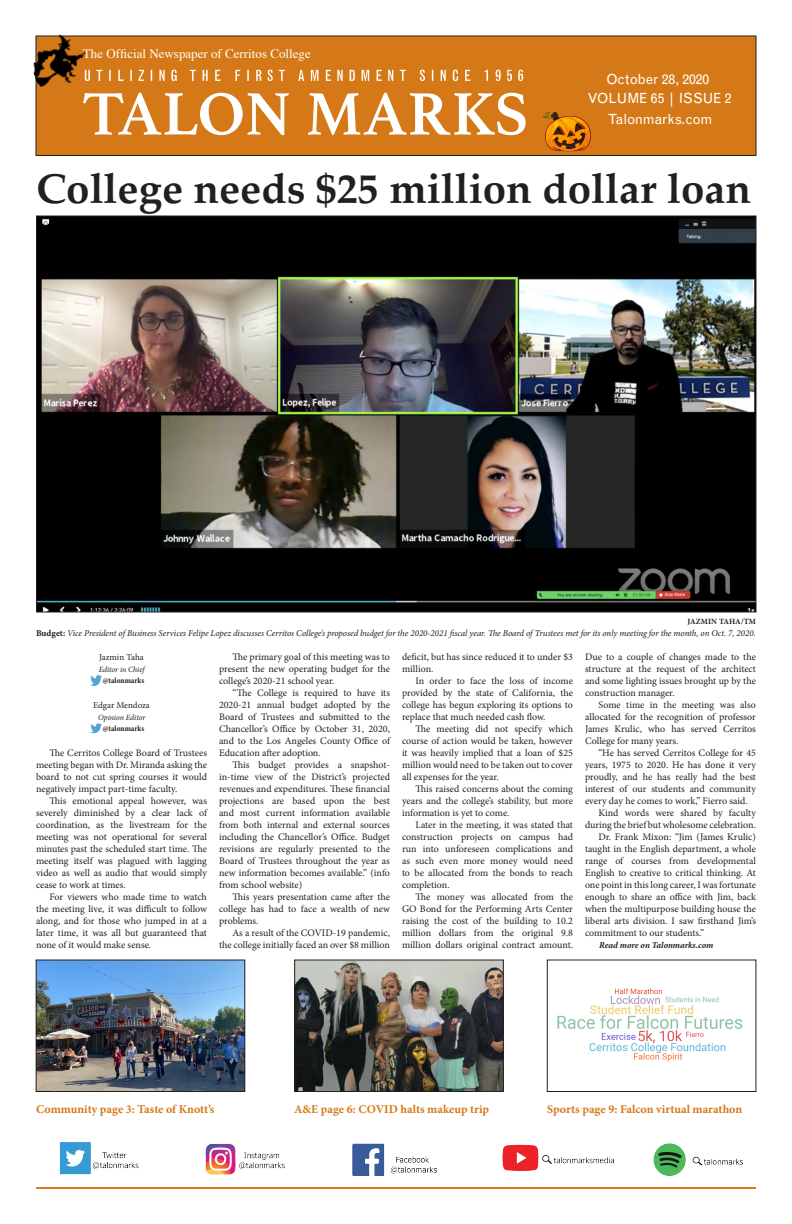
<style>
.page{position:relative;width:792px;height:1224px;background:#fff}
.page>*{position:absolute;margin:0;border:0;box-sizing:border-box;transform-origin:0 0}
.Headline_-_Main{font:700 42px "Palatino";color:#231f20}
.t1{font:14px "Grotesque MT Std";color:#fff}
.t2{font:13px "Times";color:#fff}
.t3{font:700 12px "Minion Pro";color:#d57918}
.Body_Text{font:10px/12px "Minion Pro";color:#231f20;text-align:justify}
.Photo_Cutline{font:italic 9px "Minion Pro";letter-spacing:-.005em;color:#231f20}
.Read_More{font:italic 700 9px "Minion Pro";letter-spacing:-.005em;color:#231f20}
.Byline{font:9px "Minion Pro";color:#231f20}
.Position{font:italic 8px "Minion Pro";letter-spacing:-.01em;color:#231f20}
.t4{font:700 condensed 8px "Minion Pro";color:#231f20}
.Photo_Byline{font:700 8px "Minion Pro";letter-spacing:.01em;color:#231f20}
.s1{font-weight:700;font-style:normal}
</style>
<div class="page">
<div style="left:36px;top:36px;width:720px;height:120px;background:#d57918"></div>
<div style="left:36px;top:36px;width:720px;height:120px;border:1px solid #231f20"></div>
<svg style="left:96px;top:70px;width:427px;height:11px"></svg>
<svg style="left:83px;top:93px;width:443px;height:42px"></svg>
<hr style="left:36px;top:1187px;width:720px;height:2px;background:#d57918">
<svg style="left:90px;top:675px;width:12px;height:11px"></svg>
<svg style="left:90px;top:723px;width:12px;height:11px"></svg>
<img style="left:38px;top:218px;width:716px;height:392px">
<img style="left:205px;top:1143px;width:80px;height:32px">
<img style="left:59px;top:1142px;width:80px;height:33px">
<img style="left:502px;top:1144px;width:112px;height:27px">
<img style="left:653px;top:1143px;width:90px;height:33px">
<img style="left:352px;top:1143px;width:85px;height:33px">
<img style="left:38px;top:962px;width:205px;height:128px">
<div style="left:36px;top:960px;width:209px;height:132px;border:1px solid #231f20"></div>
<img style="left:557px;top:988px;width:186px;height:74px">
<div style="left:547px;top:960px;width:209px;height:132px;border:1px solid #231f20"></div>
<img style="left:296px;top:962px;width:206px;height:128px">
<div style="left:294px;top:960px;width:210px;height:132px;border:1px solid #231f20"></div>
<img style="left:33px;top:34px;width:60px;height:59px">
<img style="left:543px;top:111px;width:47px;height:44px">
<p class="t2" style="left:83px;top:41px;width:229px">The Official Newspaper of Cerritos College</p>
<p class="t1" style="left:606px;top:71px;width:104px">October 28, 2020</p>
<p class="t1" style="left:587px;top:90px;width:146px">VOLUME 65 | ISSUE 2</p>
<p class="t1" style="left:608px;top:111px;width:106px">Talonmarks.com</p>
<p class="Headline_-_Main" style="left:36px;top:152px;width:717px">College needs $25 million dollar loan</p>
<p class="Photo_Byline" style="left:688px;top:616px;width:70px">JAZMIN TAHA/TM</p>
<p class="Photo_Cutline" style="left:36px;top:627px;width:721px"><span class="s1">Budget:</span> Vice President of Business Services Felipe Lopez discusses Cerritos College’s proposed budget for the 2020-2021 fiscal year. The Board of Trustees met for its only meeting for the month, on Oct. 7, 2020.</p>
<p class="Byline" style="left:99px;top:651px;width:46px">Jazmin Taha</p>
<p class="t4" style="left:103px;top:674px;width:43px">@talonmarks</p>
<p class="Position" style="left:99px;top:664px;width:48px">Editor in Chief</p>
<p class="Byline" style="left:93px;top:699px;width:58px">Edgar Mendoza</p>
<p class="t4" style="left:103px;top:723px;width:43px">@talonmarks</p>
<p class="Position" style="left:98px;top:712px;width:49px">Opinion Editor</p>
<p class="Body_Text" style="left:36px;top:747px;width:173px;text-indent:14px">The Cerritos College Board of Trustees meeting began with Dr. Miranda asking the board to not cut spring courses it would negatively impact part-time faculty.</p>
<p class="Body_Text" style="left:36px;top:795px;width:173px;text-indent:14px">This emotional appeal however, was severely diminished by a clear lack of coordination, as the livestream for the meeting was not operational for several minutes past the scheduled start time. The meeting itself was plagued with lagging video as well as audio that would simply cease to work at times.</p>
<p class="Body_Text" style="left:36px;top:891px;width:173px;text-indent:14px">For viewers who made time to watch the meeting live, it was difficult to follow along, and for those who jumped in at a later time, it was all but guaranteed that none of it would make sense.</p>
<p class="Body_Text" style="left:219px;top:651px;width:173px;text-indent:14px">The primary goal of this meeting was to present the new operating budget for the college’s 2020-21 school year.</p>
<p class="Body_Text" style="left:219px;top:687px;width:173px;text-indent:14px">“The College is required to have its 2020-21 annual budget adopted by the Board of Trustees and submitted to the Chancellor’s Office by October 31, 2020, and to the Los Angeles County Office of Education after adoption.</p>
<p class="Body_Text" style="left:219px;top:759px;width:173px;text-indent:14px">This budget provides a snapshot&shy;in-time view of the District’s projected revenues and expenditures. These financial projections are based upon the best and most current information available from both internal and external sources including the Chancellor’s Office. Budget revisions are regularly presented to the Board of Trustees throughout the year as new information becomes available.” (info from school website)</p>
<p class="Body_Text" style="left:219px;top:891px;width:173px;text-indent:14px">This years presentation came after the college has had to face a wealth of new problems.</p>
<p class="Body_Text" style="left:219px;top:927px;width:173px;text-align:right">As a result of the COVID-19 pandemic, the college initially faced an over $8 million</p>
<p class="Body_Text" style="left:402px;top:651px;width:173px">deficit, but has since reduced it to under $3 million.</p>
<p class="Body_Text" style="left:402px;top:675px;width:173px;text-indent:14px">In order to face the loss of income provided by the state of California, the college has begun exploring its options to replace that much needed cash flow.</p>
<p class="Body_Text" style="left:402px;top:723px;width:173px;text-indent:14px">The meeting did not specify which course of action would be taken, however it was heavily implied that a loan of $25 million would need to be taken out to cover all expenses for the year.</p>
<p class="Body_Text" style="left:402px;top:783px;width:172px;text-indent:14px">This raised concerns about the coming years and the college’s stability, but more information is yet to come.</p>
<p class="Body_Text" style="left:402px;top:819px;width:173px;text-indent:14px">Later in the meeting, it was stated that construction projects on campus had run into unforeseen complications and as such even more money would need to be allocated from the bonds to reach completion.</p>
<p class="Body_Text" style="left:402px;top:891px;width:173px;text-indent:14px">The money was allocated from the GO Bond for the Performing Arts Center raising the cost of the building to 10.2 million dollars from the original 9.8 million dollars original contract amount.</p>
<p class="Body_Text" style="left:585px;top:651px;width:172px">Due to a couple of changes made to the structure at the request of the architect and some lighting issues brought up by the construction manager.</p>
<p class="Body_Text" style="left:585px;top:699px;width:173px;text-indent:14px">Some time in the meeting was also allocated for the recognition of professor James Krulic, who has served Cerritos College for many years.</p>
<p class="Body_Text" style="left:585px;top:747px;width:173px;text-indent:14px">“He has served Cerritos College for 45 years, 1975 to 2020. He has done it very proudly, and he has really had the best interest of our students and community every day he comes to work,” Fierro said.</p>
<p class="Body_Text" style="left:585px;top:807px;width:173px;text-align:right">Kind words were shared by faculty during the brief but wholesome celebration.</p>
<p class="Body_Text" style="left:585px;top:831px;width:173px;text-indent:14px">Dr. Frank Mixon: “Jim (James Krulic) taught in the English department, a whole range of courses from developmental English to creative to critical thinking. At one point in this long career, I was fortunate enough to share an office with Jim, back when the multipurpose building house the liberal arts division. I saw firsthand Jim’s commitment to our students.”</p>
<p class="Read_More" style="left:599px;top:939px;width:116px">Read more on Talonmarks.com</p>
<p class="t3" style="left:36px;top:1100px;width:180px">Community page 3: Taste of Knott’s</p>
<p class="t3" style="left:294px;top:1100px;width:197px">A&amp;E page 6: COVID halts makeup trip</p>
<p class="t3" style="left:547px;top:1100px;width:197px">Sports page 9: Falcon virtual marathon</p>
</div>
